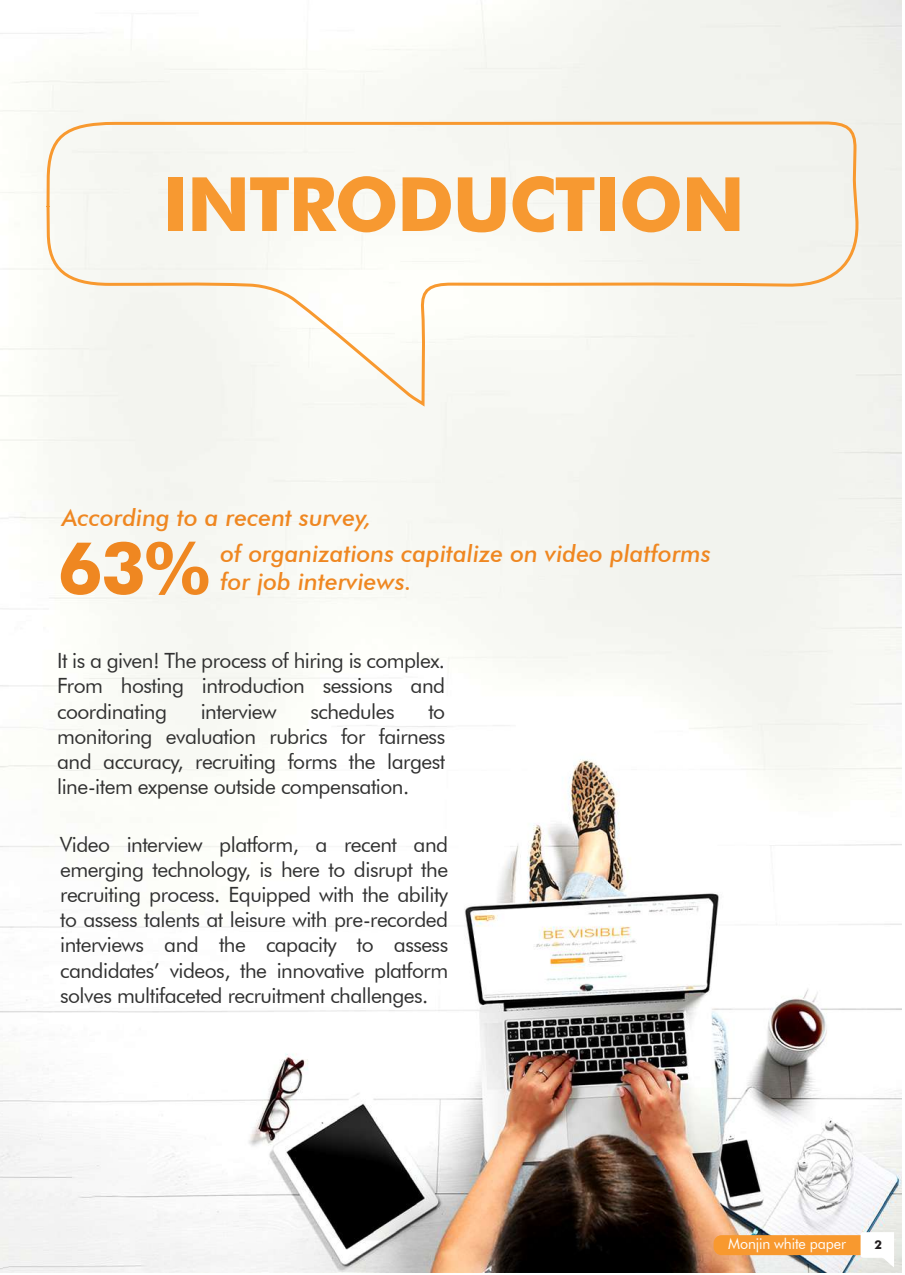
<style>
.page{position:relative;width:905px;height:1275px;background:#fff}
.page>*{position:absolute;margin:0;border:0;box-sizing:border-box;transform-origin:0 0}
.t1{font:700 75px "Futura BT";letter-spacing:-.025em;color:#f79931}
.t2{font:700 71.85px "Futura BT";color:#ef8721}
.t3{font:italic 500 24px/28.8px "Futura BT";color:#ef8721}
.t4{font:21px/25.2px "Futura BT";letter-spacing:-.025em;color:#313131;text-align:justify}
.t5{font:15px "Futura BT";letter-spacing:-.01em;color:#fff;scale:.95 1}
.t6{font:700 12.15px "Futura BT";color:#231f20}
</style>
<div class="page">
<img style="left:0;top:0;width:901px;height:1273px">
<div style="left:714px;top:1235px;width:158px;height:20px;background:#f8992f;border-radius:8px"></div>
<svg style="left:860px;top:1232px;width:34px;height:35px"></svg>
<div style="left:45px;top:120px;width:814px;height:288px;background:#f6f6f1"></div>
<h1 class="t1" style="left:162px;top:159px;width:585px">INTRODUCTION</h1>
<p class="t3" style="left:62px;top:503px;width:311px">According to a recent survey,</p>
<h2 class="t2" style="left:58px;top:524px;width:153px">63%</h2>
<p class="t3" style="left:220px;top:538px;width:492px">of organizations capitalize on video platforms for job interviews.</p>
<p class="t4" style="left:57px;top:648px;width:389px">It is a given! The process of hiring is complex.<br>From hosting introduction sessions and coordinating</p>
<p class="t4" style="left:201px;top:698px;width:78px">interview</p>
<p class="t4" style="left:310px;top:698px;width:86px">schedules</p>
<p class="t4" style="left:57px;top:698px;width:390px;text-indent:371px">to monitoring evaluation rubrics for fairness and accuracy, recruiting forms the largest line-item expense outside compensation.</p>
<p class="t4" style="left:60px;top:831px;width:390px">Video interview platform, a recent and emerging technology, is here to disrupt the recruiting process. Equipped with the ability to assess talents at leisure with pre-recorded interviews and the capacity to assess candidates’ videos, the innovative platform solves multifaceted recruitment challenges.</p>
<p class="t5" style="left:728px;top:1234px;width:126px">Monjin white paper</p>
<p class="t6" style="left:874px;top:1237px;width:9px">2</p>
</div>
